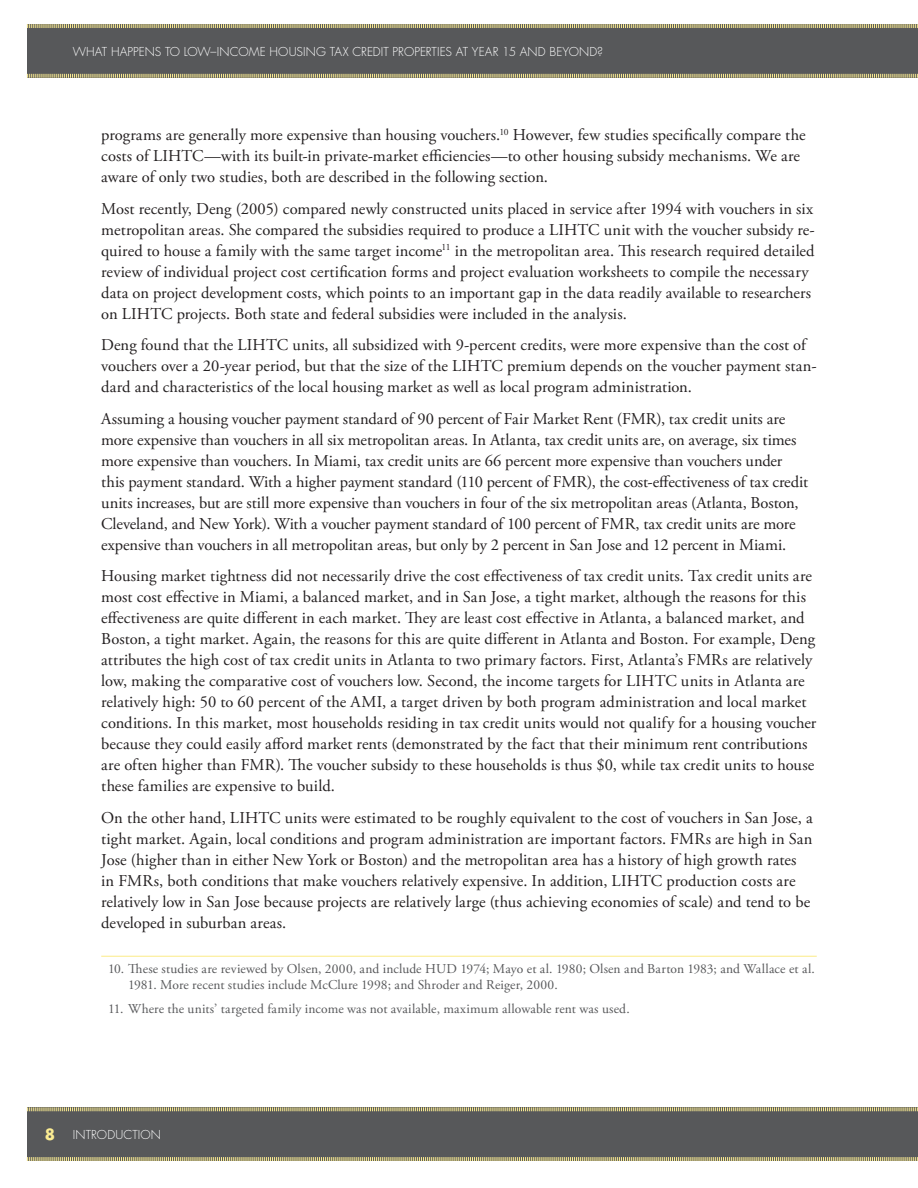
<style>
.page{position:relative;width:918px;height:1188px;background:#fff}
.page>*{position:absolute;margin:0;border:0;box-sizing:border-box;transform-origin:0 0}
.t1{font:16.5px/21px "Adobe Garamond Pro";letter-spacing:.005em;color:#231f20}
.t2{font:700 15px "Futura";color:#fced93}
.Footnotes{font:13.5px/16.5px "Adobe Garamond Pro";letter-spacing:.01em;color:#57585a}
.t3{font:300 12px "Futura";letter-spacing:.01em;color:#fff}
</style>
<div class="page">
<div style="left:27px;top:1107px;width:891px;height:54px;background:#57585a"></div>
<svg style="left:27px;top:1107px;width:891px;height:5px"></svg>
<svg style="left:27px;top:1157px;width:891px;height:4px"></svg>
<div style="left:27px;top:24px;width:891px;height:54px;background:#57585a"></div>
<svg style="left:27px;top:24px;width:891px;height:4px"></svg>
<svg style="left:27px;top:73px;width:891px;height:5px"></svg>
<hr style="left:101px;top:956px;width:716px;height:1px;background:#fced93">
<p class="t3" style="left:73px;top:43px;width:532px">WHAT HAPPENS TO LOW–INCOME HOUSING TAX CREDIT PROPERTIES AT YEAR 15 AND BEYOND?</p>
<p class="t1" style="left:101px;top:125px;width:706px">programs are generally more expensive than housing vouchers.<sup>10</sup> However, few studies specifically compare the costs of LIHTC—with its built-in private-market efficiencies—to other housing subsidy mechanisms. We are aware of only two studies, both are described in the following section.</p>
<p class="t1" style="left:101px;top:199px;width:715px">Most recently, Deng (2005) compared newly constructed units placed in service after 1994 with vouchers in six metropolitan areas. She compared the subsidies required to produce a LIHTC unit with the voucher subsidy re&shy;quired to house a family with the same target income<sup>11</sup> in the metropolitan area. This research required detailed review of individual project cost certification forms and project evaluation worksheets to compile the necessary data on project development costs, which points to an important gap in the data readily available to researchers on LIHTC projects. Both state and federal subsidies were included in the analysis.</p>
<p class="t1" style="left:101px;top:335px;width:717px">Deng found that the LIHTC units, all subsidized with 9-percent credits, were more expensive than the cost of vouchers over a 20-year period, but that the size of the LIHTC premium depends on the voucher payment stan&shy;dard and characteristics of the local housing market as well as local program administration.</p>
<p class="t1" style="left:101px;top:409px;width:708px">Assuming a housing voucher payment standard of 90 percent of Fair Market Rent (FMR), tax credit units are more expensive than vouchers in all six metropolitan areas. In Atlanta, tax credit units are, on average, six times more expensive than vouchers. In Miami, tax credit units are 66 percent more expensive than vouchers under this payment standard. With a higher payment standard (110 percent of FMR), the cost-effectiveness of tax credit units increases, but are still more expensive than vouchers in four of the six metropolitan areas (Atlanta, Boston, Cleveland, and New York). With a voucher payment standard of 100 percent of FMR, tax credit units are more expensive than vouchers in all metropolitan areas, but only by 2 percent in San Jose and 12 percent in Miami.</p>
<p class="t1" style="left:101px;top:566px;width:717px">Housing market tightness did not necessarily drive the cost effectiveness of tax credit units. Tax credit units are most cost effective in Miami, a balanced market, and in San Jose, a tight market, although the reasons for this effectiveness are quite different in each market. They are least cost effective in Atlanta, a balanced market, and Boston, a tight market. Again, the reasons for this are quite different in Atlanta and Boston. For example, Deng attributes the high cost of tax credit units in Atlanta to two primary factors. First, Atlanta’s FMRs are relatively low, making the comparative cost of vouchers low. Second, the income targets for LIHTC units in Atlanta are relatively high: 50 to 60 percent of the AMI, a target driven by both program administration and local market conditions. In this market, most households residing in tax credit units would not qualify for a housing voucher because they could easily afford market rents (demonstrated by the fact that their minimum rent contributions are often higher than FMR). The voucher subsidy to these households is thus $0, while tax credit units to house these families are expensive to build.</p>
<p class="t1" style="left:101px;top:808px;width:713px">On the other hand, LIHTC units were estimated to be roughly equivalent to the cost of vouchers in San Jose, a tight market. Again, local conditions and program administration are important factors. FMRs are high in San Jose (higher than in either New York or Boston) and the metropolitan area has a history of high growth rates in FMRs, both conditions that make vouchers relatively expensive. In addition, LIHTC production costs are relatively low in San Jose because projects are relatively large (thus achieving economies of scale) and tend to be developed in suburban areas.</p>
<p class="Footnotes" style="left:128px;top:961px;width:688px;text-indent:-20px">10. These studies are reviewed by Olsen, 2000, and include HUD 1974; Mayo et al. 1980; Olsen and Barton 1983; and Wallace et al.<br>1981. More recent studies include McClure 1998; and Shroder and Reiger, 2000.</p>
<p class="Footnotes" style="left:108px;top:1000px;width:523px">11. Where the units’ targeted family income was not available, maximum allowable rent was used.</p>
<p class="t2" style="left:45px;top:1124px;width:12px">8</p>
<p class="t3" style="left:73px;top:1127px;width:90px">INTRODUCTION</p>
</div>
